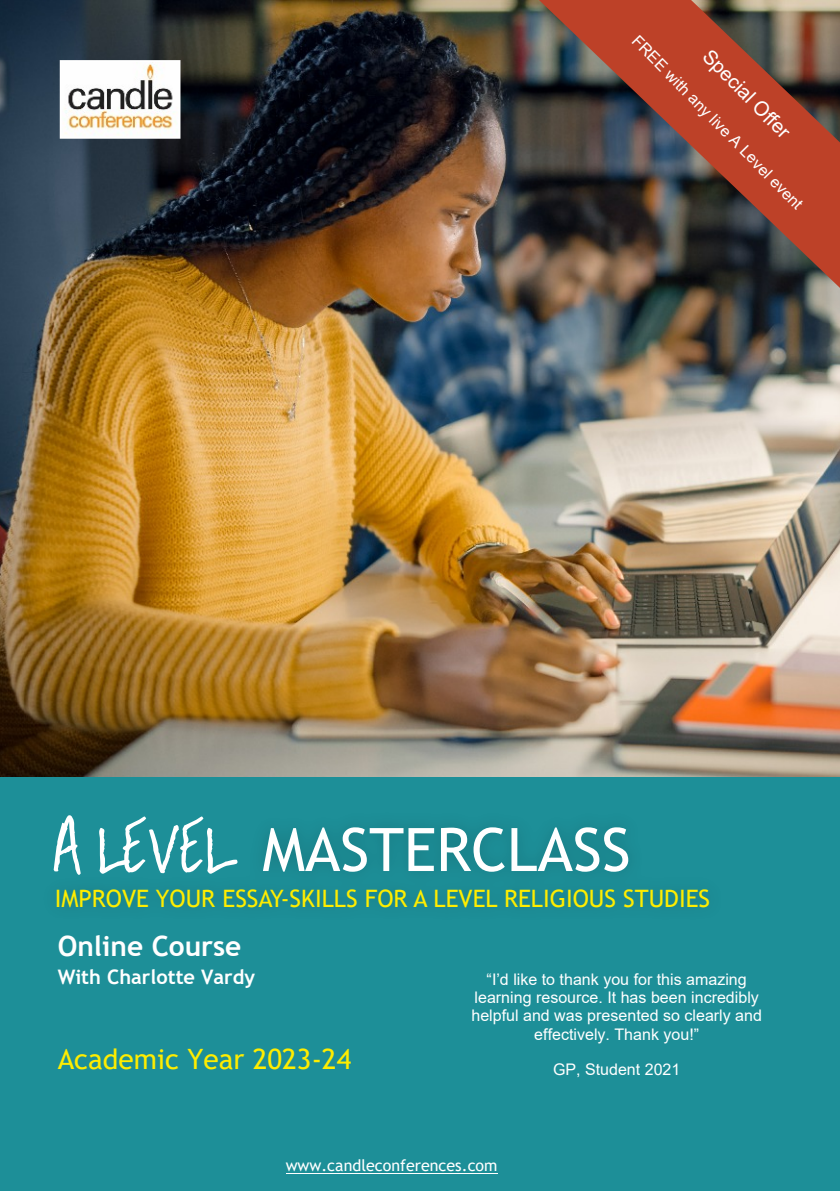
<style>
.page{position:relative;width:840px;height:1191px;background:#fff}
.page>*{position:absolute;margin:0;border:0;box-sizing:border-box;transform-origin:0 0}
.t1{font:60px "Trebuchet MS";color:#fff}
.t2{font:28px "Trebuchet MS";color:#ffed00}
.t3{font:700 28px "Trebuchet MS";color:#fff}
.t4{font:24px "Trebuchet MS";color:#ffed00}
.t5{font:700 20px "Trebuchet MS";color:#fff}
.t6{font:20px "Arial";color:#fff}
.t7{font:16px/18.4px "Arial";color:#fff;text-align:center}
.t8{font:16px "Trebuchet MS";color:#fff}
</style>
<div class="page">
<div style="left:0;top:771px;width:839px;height:420px;background:#1d8f98"></div>
<img style="left:0;top:1px;width:839px;height:775px">
<hr style="left:285px;top:1172px;width:212px;height:1px;background:#fff">
<img style="left:53px;top:828px;width:571px;height:46px">
<svg style="left:54px;top:815px;width:27px;height:60px"></svg>
<svg style="left:99px;top:816px;width:138px;height:57px"></svg>
<img style="left:538px;top:0;width:301px;height:290px">
<img style="left:63px;top:63px;width:114px;height:73px">
<div style="left:60px;top:60px;width:120px;height:79px;border:2px solid #fff"></div>
<p class="t7" style="left:642px;top:31px;width:237px;rotate:46deg">FREE with any live A Level event</p>
<p class="t6" style="left:716px;top:43px;width:117px;rotate:46deg">Special Offer</p>
<h1 class="t1" style="left:262px;top:812px;width:369px">MASTERCLASS</h1>
<h3 class="t4" style="left:55px;top:883px;width:656px">IMPROVE YOUR ESSAY-SKILLS FOR A LEVEL RELIGIOUS STUDIES</h3>
<h2 class="t3" style="left:58px;top:928px;width:185px">Online Course</h2>
<p class="t5" style="left:58px;top:964px;width:199px">With Charlotte Vardy</p>
<h2 class="t2" style="left:58px;top:1041px;width:295px">Academic Year 2023-24</h2>
<p class="t7" style="left:471px;top:969px;width:292px">“I’d like to thank you for this amazing learning resource. It has been incredibly helpful and was presented so clearly and effectively. Thank you!”</p>
<p class="t7" style="left:552px;top:1059px;width:129px">GP, Student 2021</p>
<p class="t8" style="left:285px;top:1155px;width:213px">www.candleconferences.com</p>
</div>
